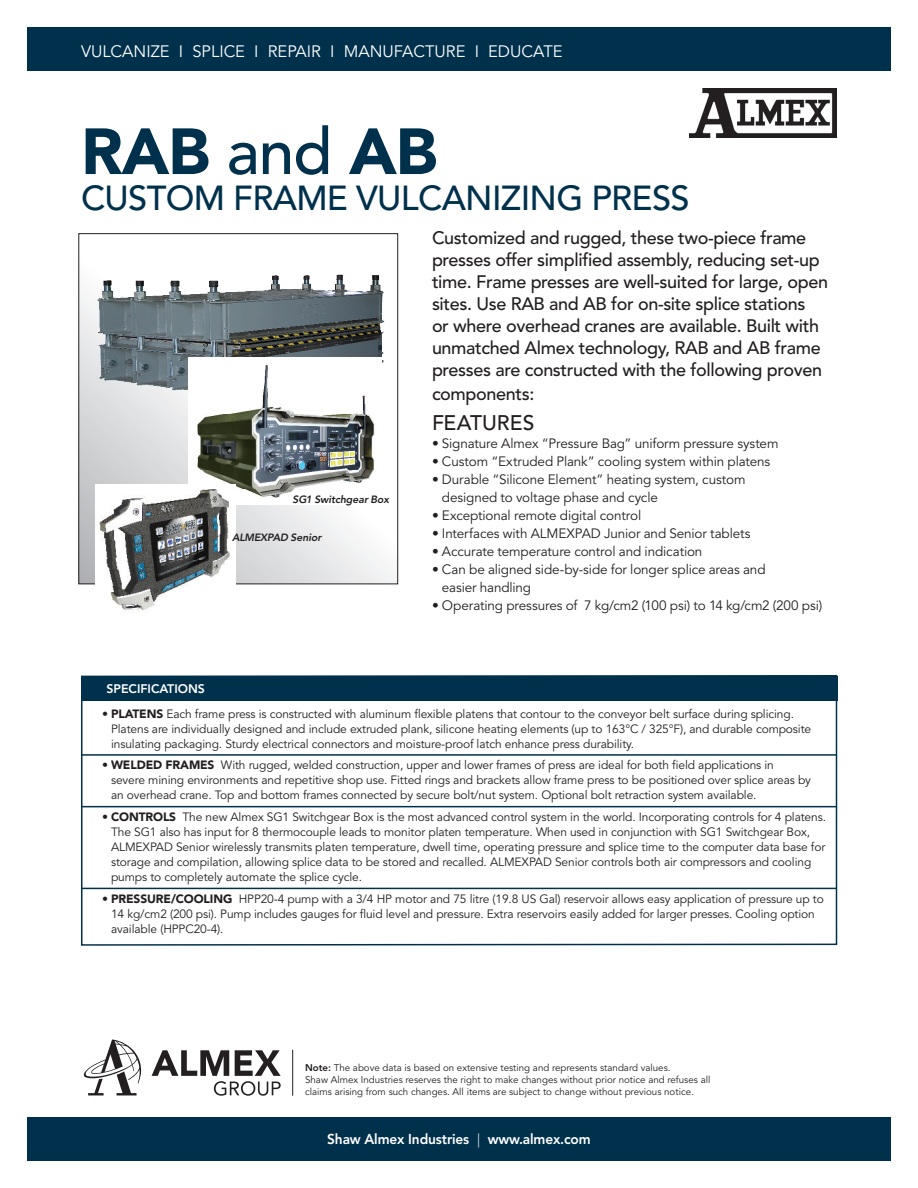
<style>
.page{position:relative;width:918px;height:1188px;background:#fff}
.page>*{position:absolute;margin:0;border:0;box-sizing:border-box;transform-origin:0 0}
.t1{font:900 64.5px "Avenir LT Std";color:#00314c}
.t2{font:500 34.5px "Avenir LT Std";letter-spacing:-.02em;color:#00314c}
.t3{font:500 21px "Avenir LT Std";color:#231f20}
.t4{font:500 18px/22px "Avenir LT Std";letter-spacing:-.02em;color:#231f20}
.t5{font:16.5px "Avenir LT Std";color:#fff}
.t6{font:800 14.25px "Avenir LT Std";letter-spacing:-.01em;color:#fff;scale:.96 1}
.t7{font:13.5px/18px "Avenir LT Std";letter-spacing:-.01em;color:#231f20}
.t8{font:800 12.3px "Avenir LT Std";color:#fff}
.t9{font:12px/15px "Avenir LT Std";letter-spacing:-.01em;color:#231f20}
.t10{font:italic 800 10.5px "Avenir LT Std";letter-spacing:-.015em;color:#231f20}
.t11{font:9.75px/12px "Avenir LT Std";color:#231f20}
.s1{font-weight:500}
.s2{font-weight:900}
.s3{font-weight:800}
.s4{font-weight:300}
</style>
<div class="page">
<div style="left:27px;top:1118px;width:864px;height:43px;background:#00314c"></div>
<div style="left:27px;top:27px;width:864px;height:43px;background:#00314c"></div>
<svg style="left:152px;top:1050px;width:129px;height:46px"></svg>
<svg style="left:84px;top:1040px;width:57px;height:55px"></svg>
<hr style="left:292px;top:1050px;width:1px;height:46px;background:#231f20">
<img style="left:690px;top:88px;width:146px;height:50px">
<svg style="left:81px;top:675px;width:757px;height:271px"></svg>
<svg style="left:80px;top:409px;width:316px;height:173px"></svg>
<img style="left:80px;top:274px;width:305px;height:135px">
<div style="left:78px;top:233px;width:320px;height:351px;border:1px solid #231f20"></div>
<img style="left:189px;top:358px;width:192px;height:146px">
<img style="left:95px;top:484px;width:141px;height:126px">
<h3 class="t5" style="left:81px;top:42px;width:483px">VULCANIZE I SPLICE I REPAIR I MANUFACTURE I EDUCATE</h3>
<h1 class="t1" style="left:81px;top:113px;width:358px">RAB <span class="s1">and</span> AB</h1>
<h2 class="t2" style="left:81px;top:178px;width:610px">CUSTOM FRAME VULCANIZING PRESS</h2>
<p class="t10" style="left:293px;top:494px;width:98px">SG1 Switchgear Box</p>
<p class="t10" style="left:232px;top:531px;width:91px">ALMEXPAD Senior</p>
<p class="t4" style="left:432px;top:227px;width:398px">Customized and rugged, these two-piece frame presses offer simplified assembly, reducing set-up time. Frame presses are well-suited for large, open sites. Use RAB and AB for on-site splice stations<br>or where overhead cranes are available. Built with unmatched Almex technology, RAB and AB frame presses are constructed with the following proven</p>
<h3 class="t4" style="left:432px;top:383px;width:104px">components:</h3>
<h3 class="t3" style="left:432px;top:411px;width:104px">FEATURES</h3>
<p class="t7" style="left:432px;top:435px;width:348px">• Signature Almex “Pressure Bag” uniform pressure system</p>
<p class="t7" style="left:432px;top:453px;width:340px">• Custom “Extruded Plank” cooling system within platens</p>
<p class="t7" style="left:442px;top:471px;width:305px;text-indent:-10px">• Durable “Silicone Element” heating system, custom designed to voltage phase and cycle</p>
<p class="t7" style="left:432px;top:507px;width:211px">• Exceptional remote digital control</p>
<p class="t7" style="left:432px;top:525px;width:320px">• Interfaces with ALMEXPAD Junior and Senior tablets</p>
<p class="t7" style="left:432px;top:543px;width:272px">• Accurate temperature control and indication</p>
<p class="t7" style="left:442px;top:561px;width:325px;text-indent:-10px">• Can be aligned side-by-side for longer splice areas and easier handling</p>
<p class="t7" style="left:432px;top:597px;width:392px">• Operating pressures of 7 kg/cm2 (100 psi) to 14 kg/cm2 (200 psi)</p>
<p class="t8" style="left:106px;top:682px;width:100px">SPECIFICATIONS</p>
<p class="t9" style="left:111px;top:706px;width:702px;text-indent:-9px">• <span class="s2">PLATENS</span> Each frame press is constructed with aluminum flexible platens that contour to the conveyor belt surface during splicing.<br>Platens are individually designed and include extruded plank, silicone heating elements (up to 163°C / 325°F), and durable composite insulating packaging. Sturdy electrical connectors and moisture-proof latch enhance press durability.</p>
<p class="t9" style="left:111px;top:758px;width:701px;text-indent:-9px">• <span class="s2">WELDED FRAMES</span> With rugged, welded construction, upper and lower frames of press are ideal for both field applications in<br>severe mining environments and repetitive shop use. Fitted rings and brackets allow frame press to be positioned over splice areas by an overhead crane. Top and bottom frames connected by secure bolt/nut system. Optional bolt retraction system available.</p>
<p class="t9" style="left:111px;top:810px;width:716px;text-indent:-9px">• <span class="s2">CONTROLS</span> The new Almex SG1 Switchgear Box is the most advanced control system in the world. Incorporating controls for 4 platens.<br>The SG1 also has input for 8 thermocouple leads to monitor platen temperature. When used in conjunction with SG1 Switchgear Box, ALMEXPAD Senior wirelessly transmits platen temperature, dwell time, operating pressure and splice time to the computer data base for storage and compilation, allowing splice data to be stored and recalled. ALMEXPAD Senior controls both air compressors and cooling pumps to completely automate the splice cycle.</p>
<p class="t9" style="left:111px;top:892px;width:714px;text-indent:-9px">• <span class="s2">PRESSURE/COOLING</span> HPP20-4 pump with a 3/4 HP motor and 75 litre (19.8 US Gal) reservoir allows easy application of pressure up to<br>14 kg/cm2 (200 psi). Pump includes gauges for fluid level and pressure. Extra reservoirs easily added for larger presses. Cooling option available (HPPC20-4).</p>
<p class="t11" style="left:305px;top:1062px;width:407px"><span class="s3">Note:</span> The above data is based on extensive testing and represents standard values.<br>Shaw Almex Industries reserves the right to make changes without prior notice and refuses all claims arising from such changes. All items are subject to change without previous notice.</p>
<p class="t6" style="left:327px;top:1130px;width:276px">Shaw Almex Industries <span class="s4">|</span> www.almex.com</p>
</div>
